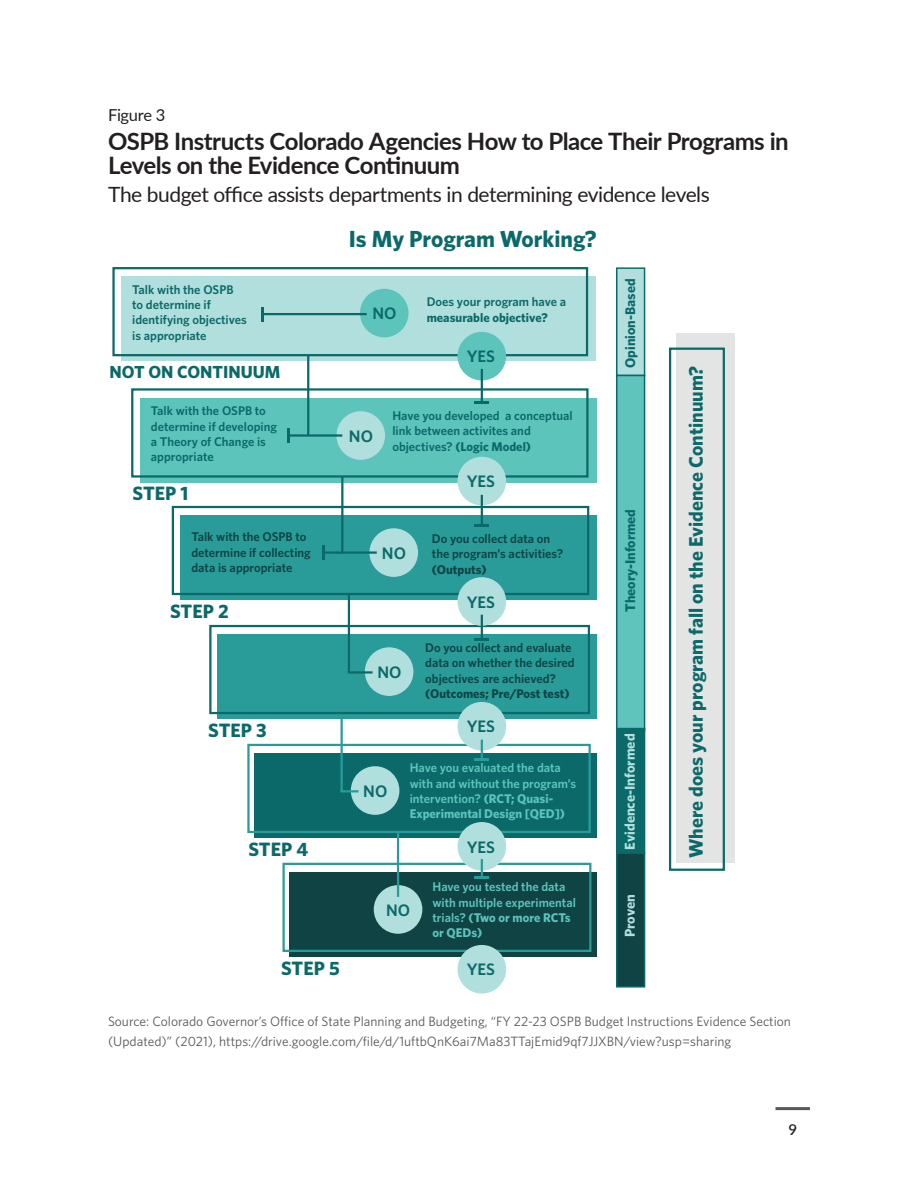
<style>
.page{position:relative;width:918px;height:1188px;background:#fff}
.page>*{position:absolute;margin:0;border:0;box-sizing:border-box;transform-origin:0 0}
.HED{font:700 24px/24px "Lato";letter-spacing:-.02em;color:#231f20}
.t1{font:700 23.25px "Whitney";color:#0b6a69}
.DEK{font:21px "Lato";letter-spacing:-.025em;color:#231f20}
.t2{font:700 19.65px "Whitney";color:#0b6a69}
.t3{font:700 19.35px "Whitney";color:#0b6a69}
.t4{font:700 17.4px "Whitney";color:#0b6a69}
.t5{font:600 16.65px "Whitney";color:#0b6a69}
.Figure{font:16.5px "Lato";letter-spacing:-.02em;color:#231f20}
.t6{font:600 15px "Lato";color:#231f20}
.t7{font:700 14.25px "Whitney";color:#b1dfdd}
.t8{font:700 13.95px "Whitney";color:#0b6a69}
.Source{font:13.5px/19.8px "Whitney";color:#57585a}
.t9{font:600 12.6px/15.5px "Whitney";color:#0b6a69}
.t10{font:600 12.6px/15.5px "Whitney";color:#0f4344}
.t11{font:600 12.6px/15.5px "Whitney";color:#5dc4bc}
.s1{font-weight:700}
</style>
<div class="page">
<hr style="left:776px;top:1107px;width:34px;height:3px;background:#57585a">
<div style="left:140px;top:398px;width:456px;height:84px;background:#5dc4bc"></div>
<div style="left:131px;top:388px;width:458px;height:90px;border:2px solid #0b6a69"></div>
<div style="left:180px;top:516px;width:416px;height:84px;background:#299c9a"></div>
<div style="left:172px;top:506px;width:417px;height:89px;border:2px solid #0b6a69"></div>
<div style="left:122px;top:277px;width:474px;height:84px;background:#b1dfdd"></div>
<div style="left:360px;top:289px;width:49px;height:48px;background:#5dc4bc;border-radius:50%"></div>
<div style="left:336px;top:411px;width:49px;height:49px;background:#b1dfdd;border-radius:50%"></div>
<div style="left:369px;top:528px;width:49px;height:49px;background:#b1dfdd;border-radius:50%"></div>
<div style="left:676px;top:333px;width:58px;height:530px;background:#e3e4e4"></div>
<div style="left:669px;top:348px;width:56px;height:523px;border:2px solid #0b6a69"></div>
<hr style="left:307px;top:355px;width:2px;height:81px;background:#0b6a69">
<hr style="left:341px;top:476px;width:2px;height:77px;background:#0b6a69">
<hr style="left:262px;top:313px;width:105px;height:2px;background:#0b6a69">
<svg style="left:261px;top:307px;width:2px;height:14px"></svg>
<div style="left:617px;top:268px;width:28px;height:107px;background:#b2dfde"></div>
<div style="left:616px;top:267px;width:29px;height:109px;border:2px solid #0b6a69"></div>
<div style="left:617px;top:375px;width:28px;height:356px;background:#5fc4bc"></div>
<div style="left:616px;top:375px;width:29px;height:356px;border:2px solid #0b6a69"></div>
<div style="left:112px;top:267px;width:476px;height:89px;border:2px solid #0b6a69"></div>
<div style="left:458px;top:332px;width:48px;height:48px;background:#5dc4bc;border-radius:50%"></div>
<hr style="left:481px;top:369px;width:2px;height:33px;background:#0b6a69">
<hr style="left:475px;top:401px;width:14px;height:3px;background:#0b6a69">
<div style="left:458px;top:457px;width:48px;height:48px;background:#b1dfdd;border-radius:50%"></div>
<hr style="left:481px;top:495px;width:2px;height:31px;background:#0b6a69">
<svg style="left:475px;top:525px;width:14px;height:2px"></svg>
<hr style="left:289px;top:434px;width:53px;height:3px;background:#0b6a69">
<svg style="left:288px;top:428px;width:2px;height:15px"></svg>
<hr style="left:323px;top:551px;width:54px;height:3px;background:#0b6a69">
<svg style="left:322px;top:545px;width:2px;height:15px"></svg>
<div style="left:217px;top:635px;width:379px;height:84px;background:#299c9a"></div>
<div style="left:209px;top:625px;width:381px;height:89px;border:2px solid #0b6a69"></div>
<div style="left:365px;top:647px;width:48px;height:49px;background:#b1dfdd;border-radius:50%"></div>
<div style="left:458px;top:577px;width:48px;height:49px;background:#b1dfdd;border-radius:50%"></div>
<hr style="left:348px;top:594px;width:2px;height:78px;background:#0b6a69">
<hr style="left:348px;top:671px;width:25px;height:3px;background:#0b6a69">
<hr style="left:481px;top:615px;width:2px;height:25px;background:#0b6a69">
<svg style="left:475px;top:639px;width:14px;height:2px"></svg>
<div style="left:254px;top:754px;width:342px;height:84px;background:#0b6a69"></div>
<div style="left:247px;top:744px;width:344px;height:89px;border:2px solid #299c9a"></div>
<div style="left:351px;top:766px;width:48px;height:49px;background:#b1dfdd;border-radius:50%"></div>
<div style="left:458px;top:702px;width:48px;height:49px;background:#b1dfdd;border-radius:50%"></div>
<hr style="left:341px;top:716px;width:2px;height:76px;background:#299c9a">
<svg style="left:343px;top:790px;width:16px;height:2px"></svg>
<svg style="left:475px;top:740px;width:14px;height:20px"></svg>
<div style="left:289px;top:872px;width:307px;height:85px;background:#0f4344"></div>
<div style="left:282px;top:863px;width:309px;height:89px;border:2px solid #299c9a"></div>
<div style="left:374px;top:885px;width:48px;height:49px;background:#b1dfdd;border-radius:50%"></div>
<div style="left:458px;top:822px;width:48px;height:49px;background:#b1dfdd;border-radius:50%"></div>
<div style="left:458px;top:945px;width:48px;height:49px;background:#b1dfdd;border-radius:50%"></div>
<hr style="left:397px;top:832px;width:2px;height:65px;background:#299c9a">
<svg style="left:475px;top:859px;width:14px;height:20px"></svg>
<div style="left:617px;top:729px;width:28px;height:124px;background:#0b6a69"></div>
<div style="left:616px;top:728px;width:29px;height:126px;border:2px solid #0b6a69"></div>
<div style="left:617px;top:853px;width:28px;height:134px;background:#0f4344"></div>
<div style="left:616px;top:852px;width:29px;height:136px;border:2px solid #0b6a69"></div>
<p class="Figure" style="left:108px;top:103px;width:59px">Figure 3</p>
<p class="HED" style="left:108px;top:128px;width:682px">OSPB Instructs Colorado Agencies How to Place Their Programs in<br>Levels on the Evidence Continuum</p>
<p class="DEK" style="left:108px;top:180px;width:603px">The budget office assists departments in determining evidence levels</p>
<p class="t1" style="left:349px;top:223px;width:249px">Is My Program Working?</p>
<p class="t9" style="left:132px;top:281px;width:116px">Talk with the OSPB to determine if identifying objectives is appropriate</p>
<p class="t4" style="left:110px;top:361px;width:172px">NOT ON CONTINUUM</p>
<p class="t9" style="left:151px;top:403px;width:128px">Talk with the OSPB to determine if developing a Theory of Change is appropriate</p>
<p class="t3" style="left:133px;top:480px;width:57px">STEP 1</p>
<p class="t10" style="left:191px;top:529px;width:121px">Talk with the OSPB to determine if collecting data is appropriate</p>
<p class="t3" style="left:170px;top:599px;width:60px">STEP 2</p>
<p class="t3" style="left:208px;top:718px;width:60px">STEP 3</p>
<p class="t3" style="left:248px;top:837px;width:61px">STEP 4</p>
<p class="t5" style="left:372px;top:302px;width:26px">NO</p>
<p class="t9" style="left:427px;top:294px;width:141px">Does your program have a <span class="s1">measurable objective?</span></p>
<p class="t5" style="left:467px;top:345px;width:30px">YES</p>
<p class="t5" style="left:349px;top:425px;width:26px">NO</p>
<p class="t9" style="left:392px;top:408px;width:182px">Have you developed a conceptual link between activites and objectives? <span class="s1">(Logic Model)</span></p>
<p class="t5" style="left:467px;top:470px;width:30px">YES</p>
<p class="t5" style="left:382px;top:542px;width:26px">NO</p>
<p class="t10" style="left:432px;top:530px;width:133px">Do you collect data on the program’s activities? <span class="s1">(Outputs)</span></p>
<p class="t5" style="left:467px;top:591px;width:30px">YES</p>
<p class="t5" style="left:377px;top:661px;width:26px">NO</p>
<p class="t10" style="left:425px;top:639px;width:151px">Do you collect and evaluate data on whether the desired objectives are achieved? <span class="s1">(Outcomes; Pre/Post test)</span></p>
<p class="t5" style="left:467px;top:716px;width:30px">YES</p>
<p class="t5" style="left:363px;top:780px;width:26px">NO</p>
<p class="t11" style="left:410px;top:760px;width:168px">Have you evaluated the data with and without the program’s intervention? <span class="s1">(RCT; Quasi-<br>Experimental Design [QED])</span></p>
<p class="t5" style="left:467px;top:836px;width:30px">YES</p>
<p class="t8" style="left:621px;top:368px;width:91px;rotate:-90deg">Opinion-Based</p>
<p class="t8" style="left:621px;top:612px;width:104px;rotate:-90deg">Theory-Informed</p>
<p class="t7" style="left:620px;top:850px;width:118px;rotate:-90deg">Evidence-Informed</p>
<p class="t2" style="left:683px;top:858px;width:494px;rotate:-90deg">Where does your program fall on the Evidence Continuum?</p>
<p class="t5" style="left:386px;top:899px;width:26px">NO</p>
<p class="t11" style="left:432px;top:879px;width:145px">Have you tested the data with multiple experimental trials? <span class="s1">(Two or more RCTs or QEDs)</span></p>
<p class="t7" style="left:620px;top:937px;width:44px;rotate:-90deg">Proven</p>
<p class="t3" style="left:281px;top:955px;width:60px">STEP 5</p>
<p class="t5" style="left:467px;top:959px;width:30px">YES</p>
<p class="Source" style="left:108px;top:1011px;width:685px">Source: Colorado Governor’s Office of State Planning and Budgeting, “FY 22-23 OSPB Budget Instructions Evidence Section (Updated)” (2021), https://drive.google.com/file/d/1uftbQnK6ai7Ma83TTajEmid9qf7JJXBN/view?usp=sharing</p>
<p class="t6" style="left:788px;top:1119px;width:10px">9</p>
</div>
